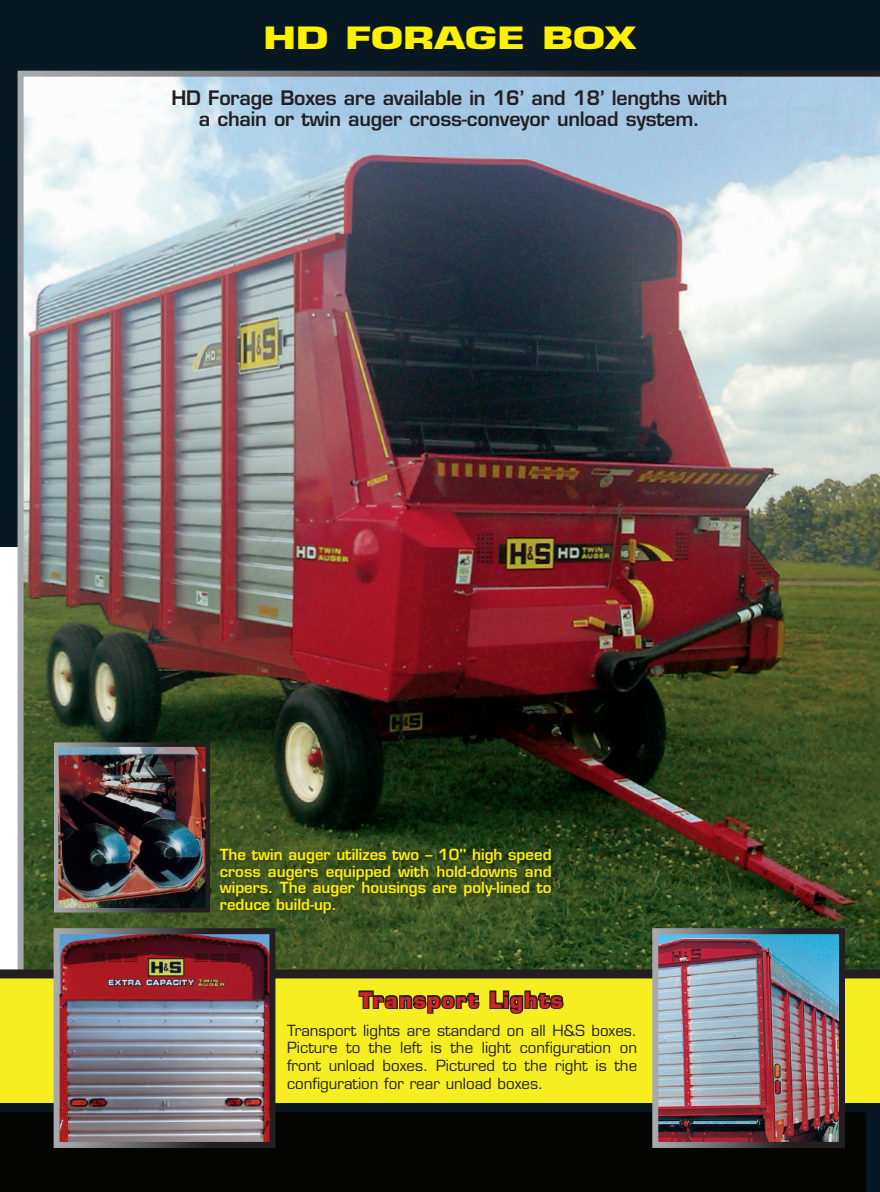
<style>
.page{position:relative;width:880px;height:1192px;background:#fff}
.page>*{position:absolute;margin:0;border:0;box-sizing:border-box;transform-origin:0 0}
.t1{font:700 30px "Eurostile";color:#fff101;scale:1.4 1}
.t2{font:700 21px "Eurostile";letter-spacing:.07em;color:#d1232a}
.t3{font:600 19.5px/21px "Eurostile";letter-spacing:-.01em;color:#231f20;text-align:center}
.t4{font:15px/17.7px "Eurostile";color:#231f20;text-align:justify}
.t5{font:600 15px/16.5px "Eurostile";color:#fff101;text-align:justify}
</style>
<div class="page">
<div style="left:0;top:0;width:879px;height:547px;background:#071822"></div>
<img style="left:18px;top:71px;width:861px;height:898px">
<svg style="left:0;top:969px;width:879px;height:134px;background:#dfd625"></svg>
<div style="left:0;top:1103px;width:879px;height:89px;background:#071822"></div>
<div style="left:0;top:1112px;width:866px;height:80px;background:#040503"></div>
<img style="left:59px;top:747px;width:146px;height:161px">
<div style="left:218px;top:847px;width:338px;height:72px;background:#231f20;opacity:.5"></div>
<svg style="left:357px;top:989px;width:123px;height:26px;background:#9c9621"></svg>
<svg style="left:488px;top:989px;width:77px;height:26px;background:#908a20"></svg>
<img style="left:61px;top:935px;width:207px;height:206px">
<img style="left:659px;top:935px;width:179px;height:206px">
<h1 class="t1" style="left:263px;top:20px;width:100px">HD FORAGE</h1>
<h1 class="t1" style="left:542px;top:20px;width:46px">BOX</h1>
<h3 class="t3" style="left:171px;top:87px;width:557px">HD Forage Boxes are available in 16’ and 18’ lengths with a chain or twin auger cross-conveyor unload system.</h3>
<p class="t5" style="left:220px;top:846px;width:333px">The twin auger utilizes two – 10" high speed cross augers equipped with hold-downs and wipers. The auger housings are poly-lined to reduce build-up.</p>
<h2 class="t2" style="left:360px;top:987px;width:204px">Transport Lights</h2>
<p class="t4" style="left:287px;top:1021px;width:351px">Transport lights are standard on all H&amp;S boxes.<br>Picture to the left is the light configuration on front unload boxes. Pictured to the right is the configuration for rear unload boxes.</p>
</div>
